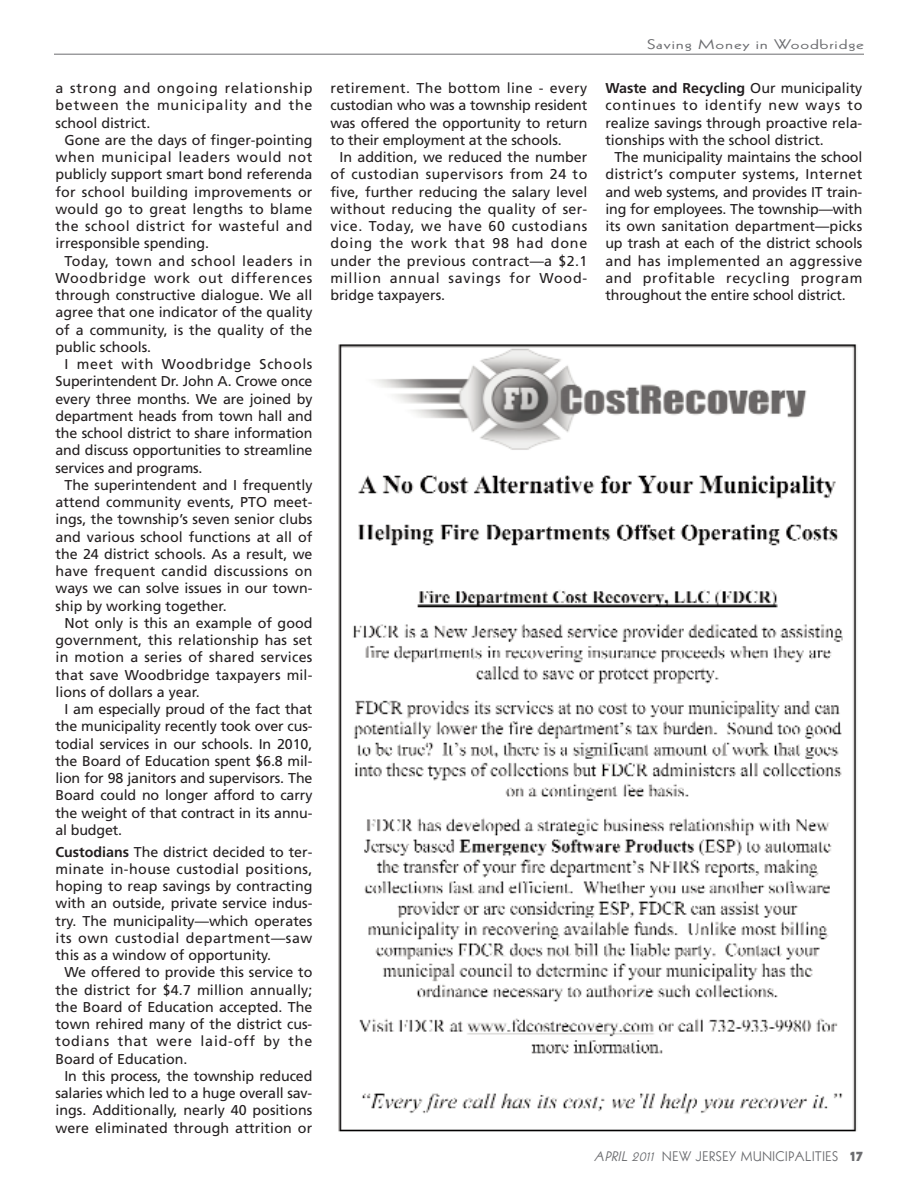
<style>
.page{position:relative;width:918px;height:1188px;background:#fff}
.page>*{position:absolute;margin:0;border:0;box-sizing:border-box;transform-origin:0 0}
.t1{font:14.25px/17.2px "Frutiger";color:#231f20;text-align:justify}
.t2{font:13.5px "Kabel";letter-spacing:.05em;color:#6c6d70}
.t3{font:13.5px "Kabel";letter-spacing:.05em;color:#6c6d70;scale:1.4 1}
.s1{font-weight:700}
.s2{font-style:italic}
.s3{font-weight:900}
</style>
<div class="page">
<hr style="left:54px;top:54px;width:810px;height:1px;background:#6c6d70">
<img style="left:338px;top:344px;width:519px;height:788px">
<p class="t1" style="left:55px;top:81px;width:258px">a strong and ongoing relationship between the municipality and the school district.</p>
<p class="t1" style="left:55px;top:132px;width:258px;text-indent:9px">Gone are the days of finger-pointing when municipal leaders would not publicly support smart bond referenda for school building improvements or would go to great lengths to blame the school district for wasteful and irresponsible spending.</p>
<p class="t1" style="left:55px;top:253px;width:258px;text-indent:9px">Today, town and school leaders in Woodbridge work out differences through constructive dialogue. We all agree that one indicator of the quality of a community, is the quality of the public schools.</p>
<p class="t1" style="left:56px;top:357px;width:258px;text-indent:9px">I meet with Woodbridge Schools Superintendent Dr. John A. Crowe once every three months. We are joined by department heads from town hall and the school district to share information and discuss opportunities to streamline services and programs.</p>
<p class="t1" style="left:56px;top:477px;width:258px;text-indent:9px">The superintendent and I frequently attend community events, PTO meet&shy;ings, the township’s seven senior clubs and various school functions at all of the 24 district schools. As a result, we have frequent candid discussions on ways we can solve issues in our town&shy;ship by working together.</p>
<p class="t1" style="left:56px;top:615px;width:258px;text-indent:9px">Not only is this an example of good government, this relationship has set in motion a series of shared services that save Woodbridge taxpayers mil&shy;lions of dollars a year.</p>
<p class="t1" style="left:55px;top:702px;width:258px;text-indent:9px">I am especially proud of the fact that the municipality recently took over cus&shy;todial services in our schools. In 2010, the Board of Education spent $6.8 mil&shy;lion for 98 janitors and supervisors. The Board could no longer afford to carry the weight of that contract in its annu&shy;al budget.</p>
<p class="t1" style="left:55px;top:844px;width:259px"><span class="s1">Custodians</span> The district decided to ter&shy;minate in-house custodial positions, hoping to reap savings by contracting with an outside, private service indus&shy;try. The municipality—which operates its own custodial department—saw this as a window of opportunity.</p>
<p class="t1" style="left:55px;top:965px;width:259px;text-indent:9px">We offered to provide this service to the district for $4.7 million annually; the Board of Education accepted. The town rehired many of the district cus&shy;todians that were laid-off by the Board of Education.</p>
<p class="t1" style="left:55px;top:1068px;width:258px;text-indent:9px">In this process, the township reduced salaries which led to a huge overall sav&shy;ings. Additionally, nearly 40 positions were eliminated through attrition or</p>
<p class="t1" style="left:330px;top:81px;width:258px">retirement. The bottom line - every custodian who was a township resident was offered the opportunity to return to their employment at the schools.</p>
<p class="t1" style="left:330px;top:150px;width:258px;text-indent:9px">In addition, we reduced the number of custodian supervisors from 24 to five, further reducing the salary level without reducing the quality of ser&shy;vice. Today, we have 60 custodians doing the work that 98 had done under the previous contract—a $2.1 million annual savings for Wood&shy;bridge taxpayers.</p>
<p class="t3" style="left:647px;top:40px;width:156px">Saving Money in Woodbridge</p>
<p class="t1" style="left:605px;top:81px;width:258px"><span class="s1">Waste and Recycling</span> Our municipality continues to identify new ways to realize savings through proactive rela&shy;tionships with the school district.</p>
<p class="t1" style="left:605px;top:150px;width:258px;text-indent:9px">The municipality maintains the school district’s computer systems, Internet and web systems, and provides IT train&shy;ing for employees. The township—with its own sanitation department—picks up trash at each of the district schools and has implemented an aggressive and profitable recycling program throughout the entire school district.</p>
<p class="t2" style="left:594px;top:1151px;width:270px"><span class="s2">APRIL 2011</span> NEW JERSEY MUNICIPALITIES <span class="s3">17</span></p>
</div>
